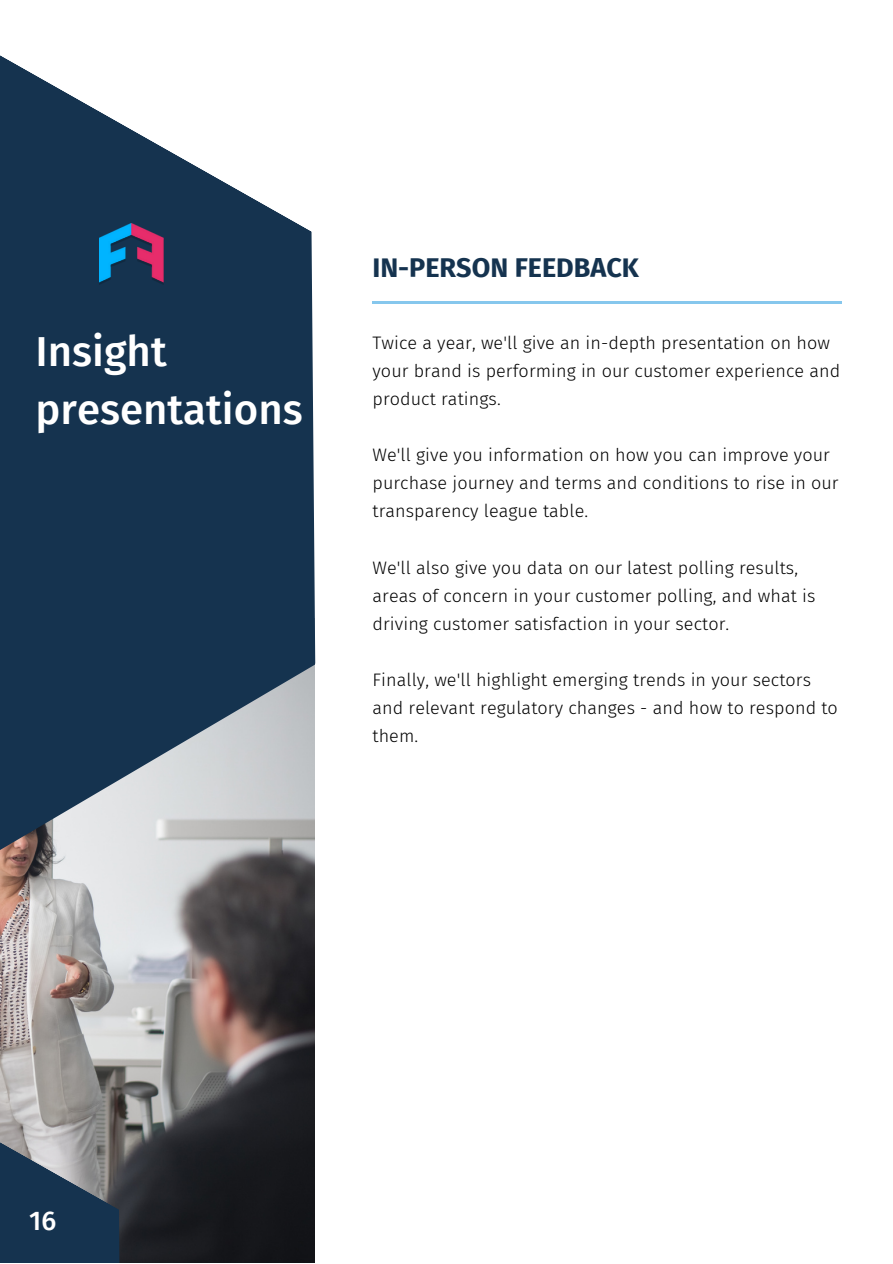
<style>
.page{position:relative;width:893px;height:1264px;background:#fff}
.page>*{position:absolute;margin:0;border:0;box-sizing:border-box;transform-origin:0 0}
.t1{font:500 42px/58.5px "Fira Sans";color:#fff}
.t2{font:700 27px "Fira Sans";color:#15334f}
.t3{font:500 27px "Fira Sans";color:#fff}
.t4{font:300 18px/28px "Fira Sans";letter-spacing:.005em;color:#000}
</style>
<div class="page">
<img style="left:0;top:884px;width:314px;height:378px">
<svg style="left:0;top:55px;width:315px;height:829px;background:#4a6074"></svg>
<img style="left:100px;top:223px;width:76px;height:61px">
<hr style="left:372px;top:301px;width:469px;height:2px;background:#86c7ed">
<svg style="left:0;top:997px;width:123px;height:265px;background:#757c84"></svg>
<p class="t1" style="left:36px;top:322px;width:269px">Insight presentations</p>
<p class="t2" style="left:372px;top:252px;width:268px">IN-PERSON FEEDBACK</p>
<p class="t4" style="left:372px;top:328px;width:469px">Twice a year, we'll give an in-depth presentation on how your brand is performing in our customer experience and product ratings.</p>
<p class="t4" style="left:372px;top:441px;width:467px">We'll give you information on how you can improve your purchase journey and terms and conditions to rise in our transparency league table.</p>
<p class="t4" style="left:372px;top:553px;width:444px">We'll also give you data on our latest polling results, areas of concern in your customer polling, and what is driving customer satisfaction in your sector.</p>
<p class="t4" style="left:372px;top:666px;width:467px">Finally, we'll highlight emerging trends in your sectors and relevant regulatory changes - and how to respond to them.</p>
<p class="t3" style="left:29px;top:1204px;width:29px">16</p>
</div>
